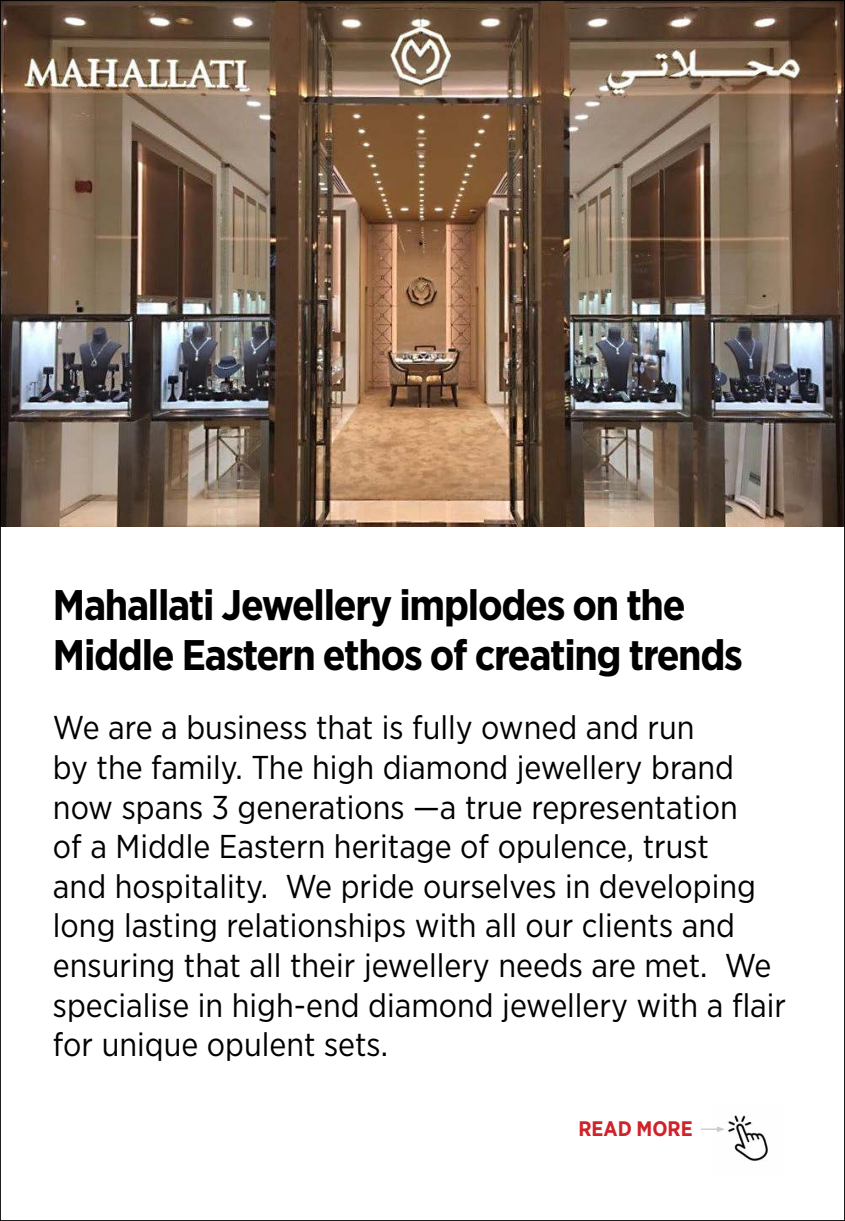
<style>
.page{position:relative;width:845px;height:1221px;background:#fff}
.page>*{position:absolute;margin:0;border:0;box-sizing:border-box;transform-origin:0 0}
.t1{font:700 42.75px/50.2px "Gotham Narrow";letter-spacing:-.03em;color:#000}
.t2{font:33px/39.6px "Gotham Narrow";color:#000}
.t3{font:700 21px "Gotham Narrow";color:#d12229}
</style>
<div class="page">
<img style="left:2px;top:2px;width:840px;height:524px">
<svg style="left:701px;top:1128px;width:11px;height:2px"></svg>
<img style="left:712px;top:1115px;width:56px;height:46px">
<p class="t1" style="left:53px;top:579px;width:691px">Mahallati Jewellery implodes on the<br>Middle Eastern ethos of creating trends</p>
<p class="t2" style="left:53px;top:707px;width:734px">We are a business that is fully owned and run<br>by the family. The high diamond jewellery brand now spans 3 generations —a true representation<br>of a Middle Eastern heritage of opulence, trust<br>and hospitality. We pride ourselves in developing long lasting relationships with all our clients and ensuring that all their jewellery needs are met. We specialise in high-end diamond jewellery with a flair for unique opulent sets.</p>
<p class="t3" style="left:578px;top:1115px;width:116px">READ MORE</p>
</div>
